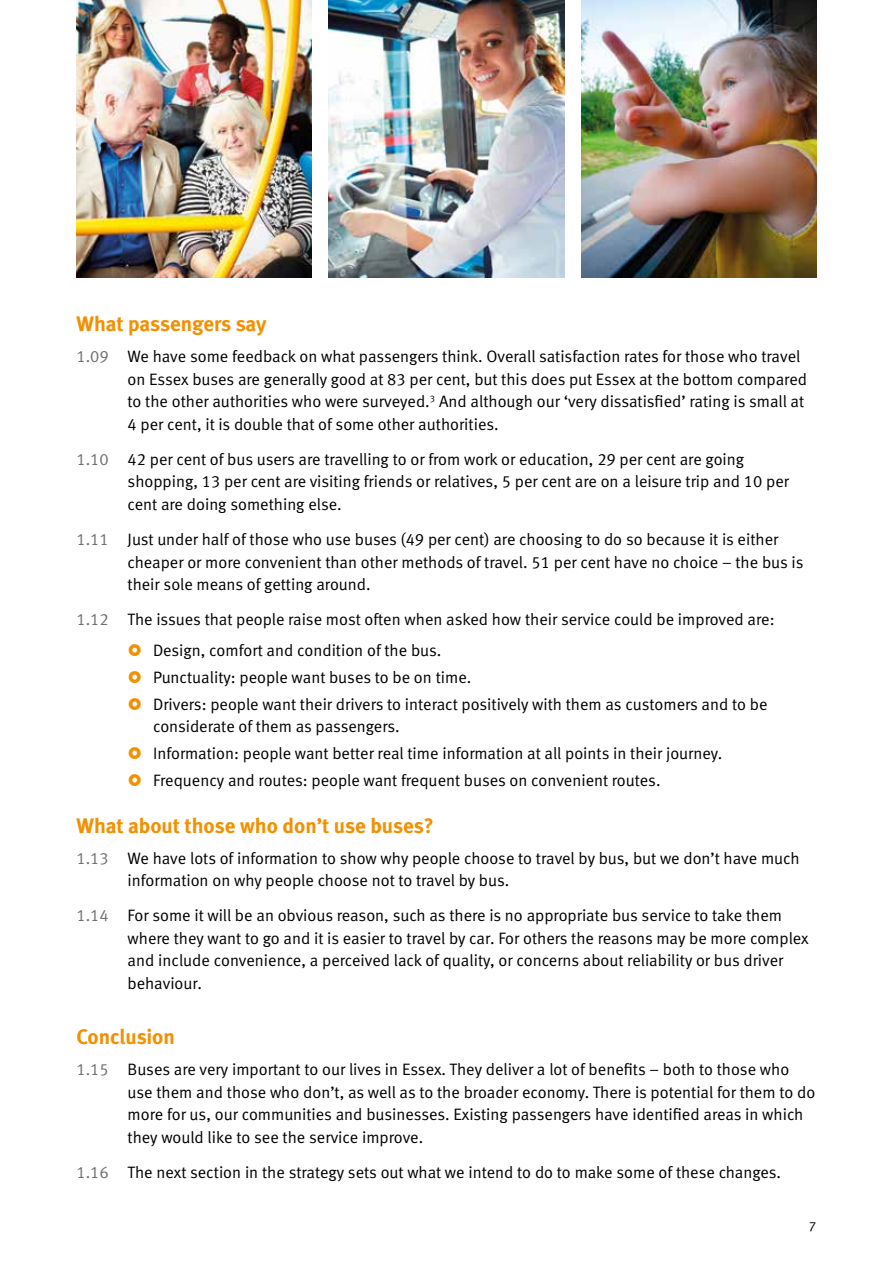
<style>
.page{position:relative;width:893px;height:1263px;background:#fff}
.page>*{position:absolute;margin:0;border:0;box-sizing:border-box;transform-origin:0 0}
.t1{font:21px "Meta Bold LF";color:#f39000}
.t2{font:16.5px/22.5px "Meta Normal LF";color:#000}
.t3{font:13.5px "Meta Normal LF";color:#000}
.s1{color:#706f6f}
</style>
<div class="page">
<img style="left:77px;top:0;width:235px;height:277px">
<img style="left:329px;top:0;width:235px;height:277px">
<img style="left:581px;top:0;width:235px;height:277px">
<p class="t1" style="left:77px;top:311px;width:192px">What passengers say</p>
<p class="t2" style="left:128px;top:345px;width:681px;text-indent:-51px"><span class="s1">1.09</span> We have some feedback on what passengers think. Overall satisfaction rates for those who travel on Essex buses are generally good at 83 per cent, but this does put Essex at the bottom compared to the other authorities who were surveyed.<sup>3</sup> And although our ‘very dissatisfied’ rating is small at 4 per cent, it is double that of some other authorities.</p>
<p class="t2" style="left:128px;top:448px;width:663px;text-indent:-51px"><span class="s1">1.10</span> 42 per cent of bus users are travelling to or from work or education, 29 per cent are going shopping, 13 per cent are visiting friends or relatives, 5 per cent are on a leisure trip and 10 per cent are doing something else.</p>
<p class="t2" style="left:128px;top:528px;width:677px;text-indent:-51px"><span class="s1">1.11</span> Just under half of those who use buses (49 per cent) are choosing to do so because it is either cheaper or more convenient than other methods of travel. 51 per cent have no choice – the bus is their sole means of getting around.</p>
<p class="t2" style="left:153px;top:604px;width:623px;line-height:31px;text-indent:-77px"><span class="s1">1.12</span> The issues that people raise most often when asked how their service could be improved are:<br>Design, comfort and condition of the bus.</p>
<p class="t2" style="left:153px;top:664px;width:616px;line-height:26.7px">Punctuality: people want buses to be on time.<br>Drivers: people want their drivers to interact positively with them as customers and to be</p>
<p class="t2" style="left:153px;top:713px;width:571px;line-height:26.7px">considerate of them as passengers.<br>Information: people want better real time information at all points in their journey.<br>Frequency and routes: people want frequent buses on convenient routes.</p>
<p class="t1" style="left:77px;top:813px;width:359px">What about those who don’t use buses?</p>
<p class="t2" style="left:128px;top:846px;width:674px;text-indent:-51px"><span class="s1">1.13</span> We have lots of information to show why people choose to travel by bus, but we don’t have much information on why people choose not to travel by bus.</p>
<p class="t2" style="left:128px;top:904px;width:683px;text-indent:-51px"><span class="s1">1.14</span> For some it will be an obvious reason, such as there is no appropriate bus service to take them where they want to go and it is easier to travel by car. For others the reasons may be more complex and include convenience, a perceived lack of quality, or concerns about reliability or bus driver behaviour.</p>
<p class="t1" style="left:77px;top:1024px;width:100px">Conclusion</p>
<p class="t2" style="left:128px;top:1058px;width:689px;text-indent:-51px"><span class="s1">1.15</span> Buses are very important to our lives in Essex. They deliver a lot of benefits – both to those who use them and those who don’t, as well as to the broader economy. There is potential for them to do more for us, our communities and businesses. Existing passengers have identified areas in which they would like to see the service improve.</p>
<p class="t2" style="left:77px;top:1161px;width:706px"><span class="s1">1.16</span> The next section in the strategy sets out what we intend to do to make some of these changes.</p>
<p class="t3" style="left:809px;top:1219px;width:9px">7</p>
</div>
